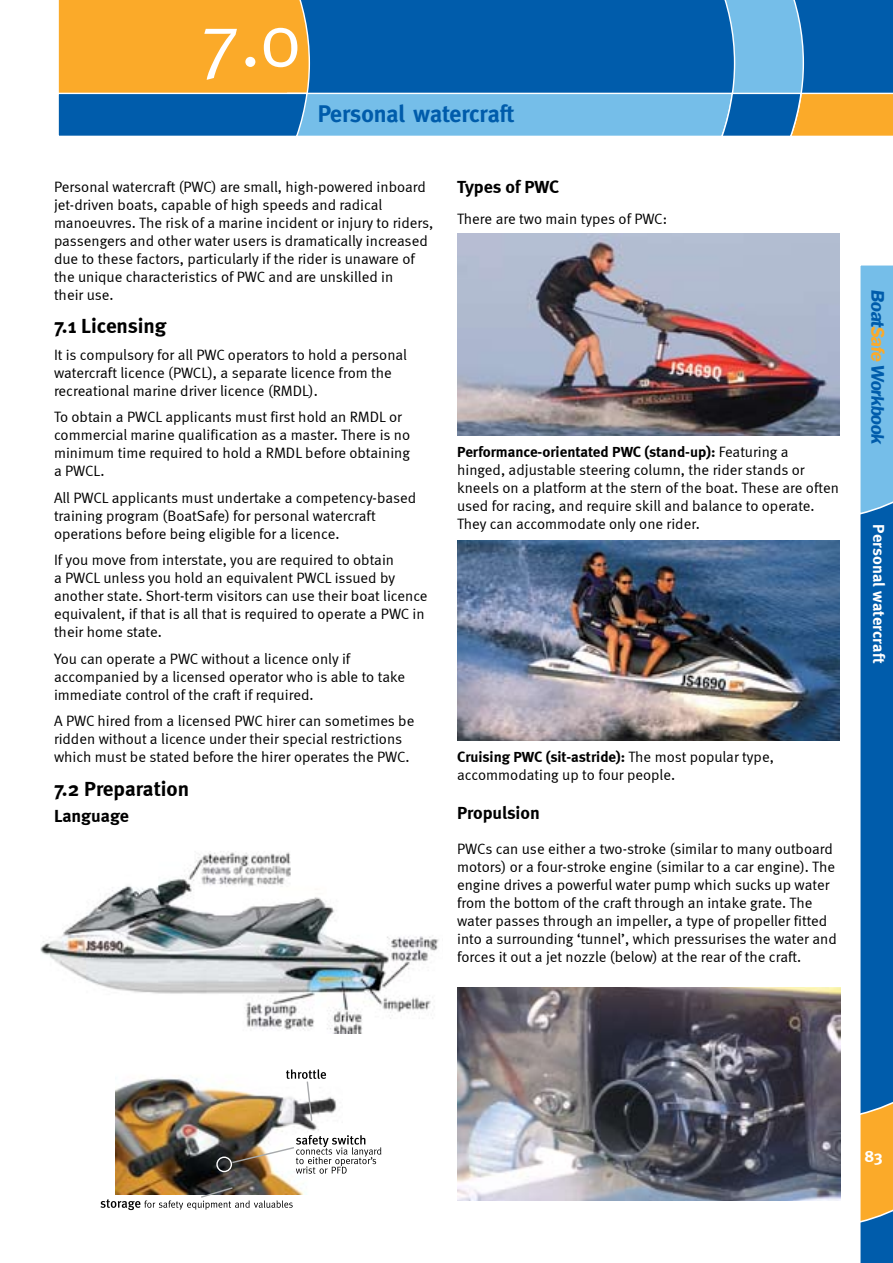
<style>
.page{position:relative;width:893px;height:1263px;background:#fff}
.page>*{position:absolute;margin:0;border:0;box-sizing:border-box;transform-origin:0 0}
.t1{font:75px "Meta";color:#fff}
.t2{font:700 24px "Meta";color:#005cab}
.t3{font:700 21px "Meta";color:#000}
.t4{font:600 18.75px "Franklin Gothic";color:#005cab;scale:1.04 1}
.t5{font:700 18px "Meta";color:#000}
.t6{font:700 16.5px "Meta";letter-spacing:.005em;color:#fff}
.t7{font:15px/18px "Meta Normal";color:#000}
.s1{font-family:"Meta";font-weight:700}
.s2{color:#fbaa29}
</style>
<div class="page">
<svg style="left:860px;top:265px;width:33px;height:998px;background:#3b7fae"></svg>
<img style="left:40px;top:851px;width:399px;height:183px">
<img style="left:457px;top:234px;width:382px;height:201px">
<img style="left:458px;top:541px;width:381px;height:199px">
<img style="left:458px;top:987px;width:383px;height:214px">
<img style="left:115px;top:1075px;width:222px;height:119px">
<div style="left:216px;top:1156px;width:16px;height:16px;border:1px solid #fff;border-radius:50%"></div>
<svg style="left:231px;top:1135px;width:150px;height:39px"></svg>
<svg style="left:286px;top:1069px;width:40px;height:53px"></svg>
<svg style="left:101px;top:1186px;width:192px;height:24px"></svg>
<div style="left:311px;top:0;width:404px;height:93px;background:#005cab"></div>
<div style="left:287px;top:93px;width:485px;height:44px;background:#75bee9;border:1px solid #fff"></div>
<svg style="left:58px;top:0;width:253px;height:137px;background:#ae9557"></svg>
<svg style="left:715px;top:0;width:178px;height:137px;background:#5289aa"></svg>
<p class="t1" style="left:200px;top:-3px;width:102px">7.0</p>
<p class="t2" style="left:318px;top:100px;width:198px">Personal watercraft</p>
<p class="t7" style="left:54px;top:177px;width:381px">Personal watercraft (PWC) are small, high-powered inboard jet-driven boats, capable of high speeds and radical manoeuvres. The risk of a marine incident or injury to riders, passengers and other water users is dramatically increased due to these factors, particularly if the rider is unaware of the unique characteristics of PWC and are unskilled in<br>their use.</p>
<p class="t3" style="left:54px;top:314px;width:114px">7.1 Licensing</p>
<p class="t7" style="left:54px;top:345px;width:355px">It is compulsory for all PWC operators to hold a personal watercraft licence (PWCL), a separate licence from the recreational marine driver licence (RMDL).</p>
<p class="t7" style="left:54px;top:408px;width:358px">To obtain a PWCL applicants must first hold an RMDL or commercial marine qualification as a master. There is no minimum time required to hold a RMDL before obtaining a PWCL.</p>
<p class="t7" style="left:54px;top:488px;width:364px">All PWCL applicants must undertake a competency-based training program (BoatSafe) for personal watercraft operations before being eligible for a licence.</p>
<p class="t7" style="left:54px;top:551px;width:375px">If you move from interstate, you are required to obtain<br>a PWCL unless you hold an equivalent PWCL issued by another state. Short-term visitors can use their boat licence equivalent, if that is all that is required to operate a PWC in their home state.</p>
<p class="t7" style="left:54px;top:649px;width:353px">You can operate a PWC without a licence only if accompanied by a licensed operator who is able to take immediate control of the craft if required.</p>
<p class="t7" style="left:54px;top:712px;width:362px">A PWC hired from a licensed PWC hirer can sometimes be ridden without a licence under their special restrictions which must be stated before the hirer operates the PWC.</p>
<p class="t3" style="left:54px;top:776px;width:137px">7.2 Preparation</p>
<p class="t5" style="left:54px;top:805px;width:77px">Language</p>
<p class="t5" style="left:457px;top:176px;width:104px">Types of PWC</p>
<p class="t7" style="left:457px;top:210px;width:212px">There are two main types of PWC:</p>
<p class="t7" style="left:457px;top:443px;width:383px"><span class="s1">Performance-orientated PWC (stand-up):</span> Featuring a hinged, adjustable steering column, the rider stands or kneels on a platform at the stern of the boat. These are often used for racing, and require skill and balance to operate.<br>They can accommodate only one rider.</p>
<p class="t7" style="left:457px;top:748px;width:318px"><span class="s1">Cruising PWC (sit-astride):</span> The most popular type, accommodating up to four people.</p>
<p class="t5" style="left:457px;top:802px;width:84px">Propulsion</p>
<p class="t7" style="left:457px;top:839px;width:381px">PWCs can use either a two-stroke (similar to many outboard motors) or a four-stroke engine (similar to a car engine). The engine drives a powerful water pump which sucks up water from the bottom of the craft through an intake grate. The water passes through an impeller, a type of propeller fitted into a surrounding ‘tunnel’, which pressurises the water and forces it out a jet nozzle (below) at the rear of the craft.</p>
<p class="t4" style="left:889px;top:289px;width:153px;rotate:90deg">Boat<span class="s2">Safe</span> Workbook</p>
<p class="t6" style="left:889px;top:524px;width:140px;rotate:90deg">Personal watercraft</p>
<p class="t6" style="left:864px;top:1146px;width:20px">83</p>
</div>
